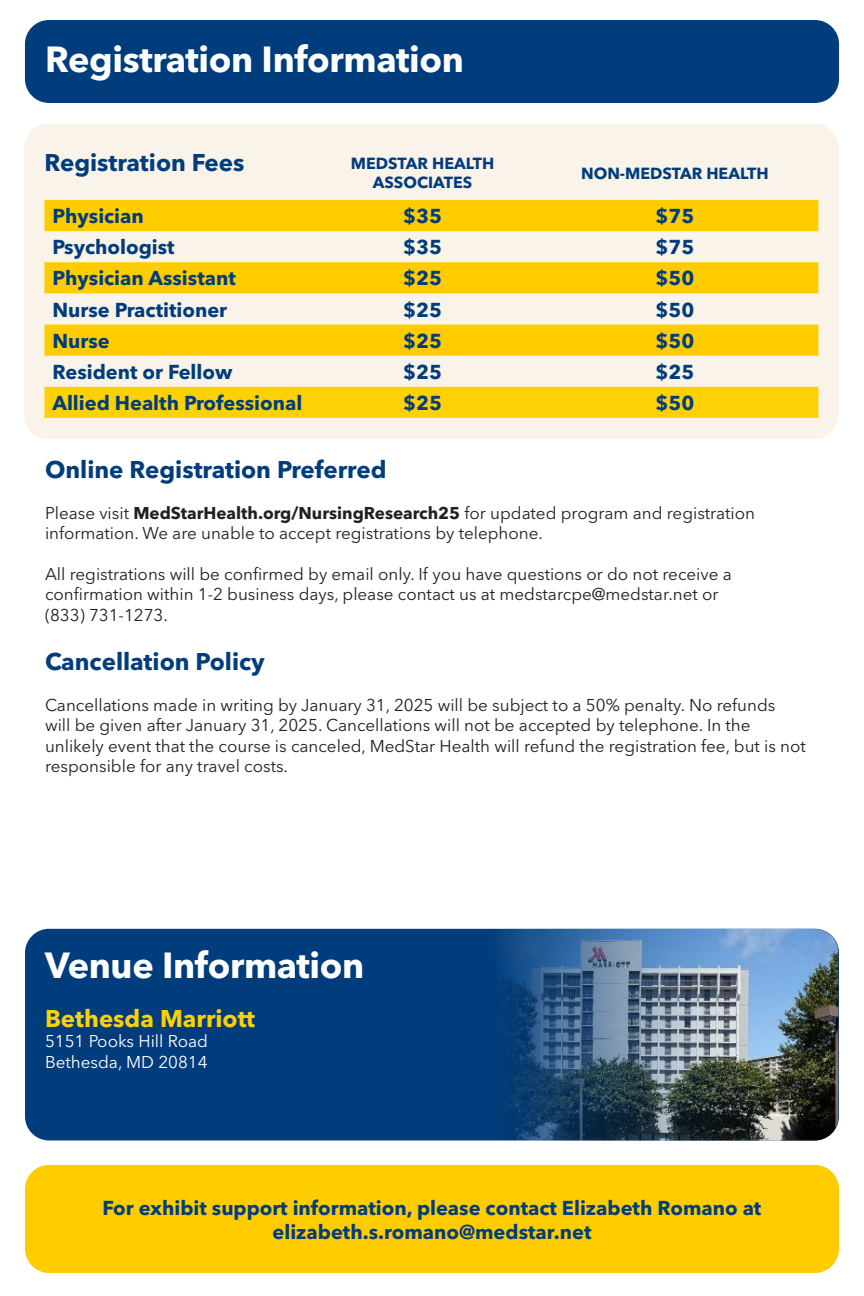
<style>
.page{position:relative;width:864px;height:1296px;background:#fff}
.page>*{position:absolute;margin:0;border:0;box-sizing:border-box;transform-origin:0 0}
.t1{font:700 36px "Avenir Next LT Pro";letter-spacing:-.01em;color:#fff}
.t2{font:700 24px "Avenir Next LT Pro";color:#013d7d}
.t3{font:700 24px "Avenir Next LT Pro";color:#fed105}
.t4{font:700 20px/24px "Avenir Next LT Pro";color:#013d7d;text-align:center}
.Pa0{font:17px/20.4px "Avenir Next LT Pro";color:#231f20}
.t5{font:17px "Avenir Next LT Pro";color:#fff}
.t6{font:700 16px/19.2px "Avenir Next LT Pro";color:#013d7d;text-align:center}
.s1{font-weight:700}
</style>
<div class="page">
<div style="left:25px;top:20px;width:814px;height:83px;background:#013d7d;border-radius:24px"></div>
<div style="left:25px;top:1165px;width:814px;height:108px;background:#fc0;border-radius:24px"></div>
<div style="left:25px;top:929px;width:814px;height:211px;background:#013d7d;border-radius:24px"></div>
<div style="left:24px;top:124px;width:814px;height:315px;background:#f9f3e9;border-radius:24px"></div>
<svg style="left:44px;top:200px;width:774px;height:156px;fill:#fc0"></svg>
<div style="left:44px;top:387px;width:774px;height:31px;background:#fed105"></div>
<img style="left:501px;top:929px;width:337px;height:211px">
<p class="t1" style="left:45px;top:38px;width:421px">Registration Information</p>
<p class="t2" style="left:44px;top:148px;width:202px">Registration Fees</p>
<p class="t6" style="left:351px;top:154px;width:145px">MEDSTAR HEALTH<br>ASSOCIATES</p>
<p class="t6" style="left:581px;top:164px;width:189px">NON-MEDSTAR HEALTH</p>
<p class="t4" style="left:52px;top:204px;width:93px">Physician</p>
<p class="t4" style="left:403px;top:204px;width:40px">$35</p>
<p class="t4" style="left:656px;top:204px;width:40px">$75</p>
<p class="t4" style="left:52px;top:235px;width:124px">Psychologist</p>
<p class="t4" style="left:403px;top:235px;width:40px">$35</p>
<p class="t4" style="left:656px;top:235px;width:40px">$75</p>
<p class="t4" style="left:52px;top:266px;width:185px">Physician Assistant</p>
<p class="t4" style="left:403px;top:266px;width:40px">$25</p>
<p class="t4" style="left:656px;top:266px;width:40px">$50</p>
<p class="t4" style="left:52px;top:297px;width:176px">Nurse Practitioner</p>
<p class="t4" style="left:403px;top:297px;width:40px">$25</p>
<p class="t4" style="left:656px;top:297px;width:40px">$50</p>
<p class="t4" style="left:52px;top:329px;width:59px">Nurse</p>
<p class="t4" style="left:403px;top:329px;width:40px">$25</p>
<p class="t4" style="left:656px;top:329px;width:40px">$50</p>
<p class="t4" style="left:52px;top:360px;width:182px">Resident or Fellow</p>
<p class="t4" style="left:403px;top:360px;width:40px">$25</p>
<p class="t4" style="left:656px;top:360px;width:40px">$25</p>
<p class="t4" style="left:52px;top:391px;width:252px">Allied Health Professional</p>
<p class="t4" style="left:403px;top:391px;width:40px">$25</p>
<p class="t4" style="left:656px;top:391px;width:40px">$50</p>
<p class="t2" style="left:45px;top:455px;width:343px">Online Registration Preferred</p>
<p class="Pa0" style="left:45px;top:503px;width:712px">Please visit <span class="s1">MedStarHealth.org/NursingResearch25</span> for updated program and registration information. We are unable to accept registrations by telephone.</p>
<p class="Pa0" style="left:45px;top:564px;width:688px">All registrations will be confirmed by email only. If you have questions or do not receive a confirmation within 1-2 business days, please contact us at medstarcpe@medstar.net or</p>
<p class="Pa0" style="left:45px;top:605px;width:124px">(833) 731-1273.</p>
<p class="t2" style="left:45px;top:647px;width:221px">Cancellation Policy</p>
<p class="Pa0" style="left:45px;top:695px;width:762px">Cancellations made in writing by January 31, 2025 will be subject to a 50% penalty. No refunds<br>will be given after January 31, 2025. Cancellations will not be accepted by telephone. In the unlikely event that the course is canceled, MedStar Health will refund the registration fee, but is not responsible for any travel costs.</p>
<p class="t1" style="left:45px;top:943px;width:321px">Venue Information</p>
<p class="t3" style="left:45px;top:1004px;width:212px">Bethesda Marriott</p>
<p class="t5" style="left:45px;top:1031px;width:165px">5151 Pooks Hill Road</p>
<p class="t5" style="left:45px;top:1052px;width:164px">Bethesda, MD 20814</p>
<p class="t4" style="left:103px;top:1195px;width:660px">For exhibit support information, please contact Elizabeth Romano at elizabeth.s.romano@medstar.net</p>
</div>
